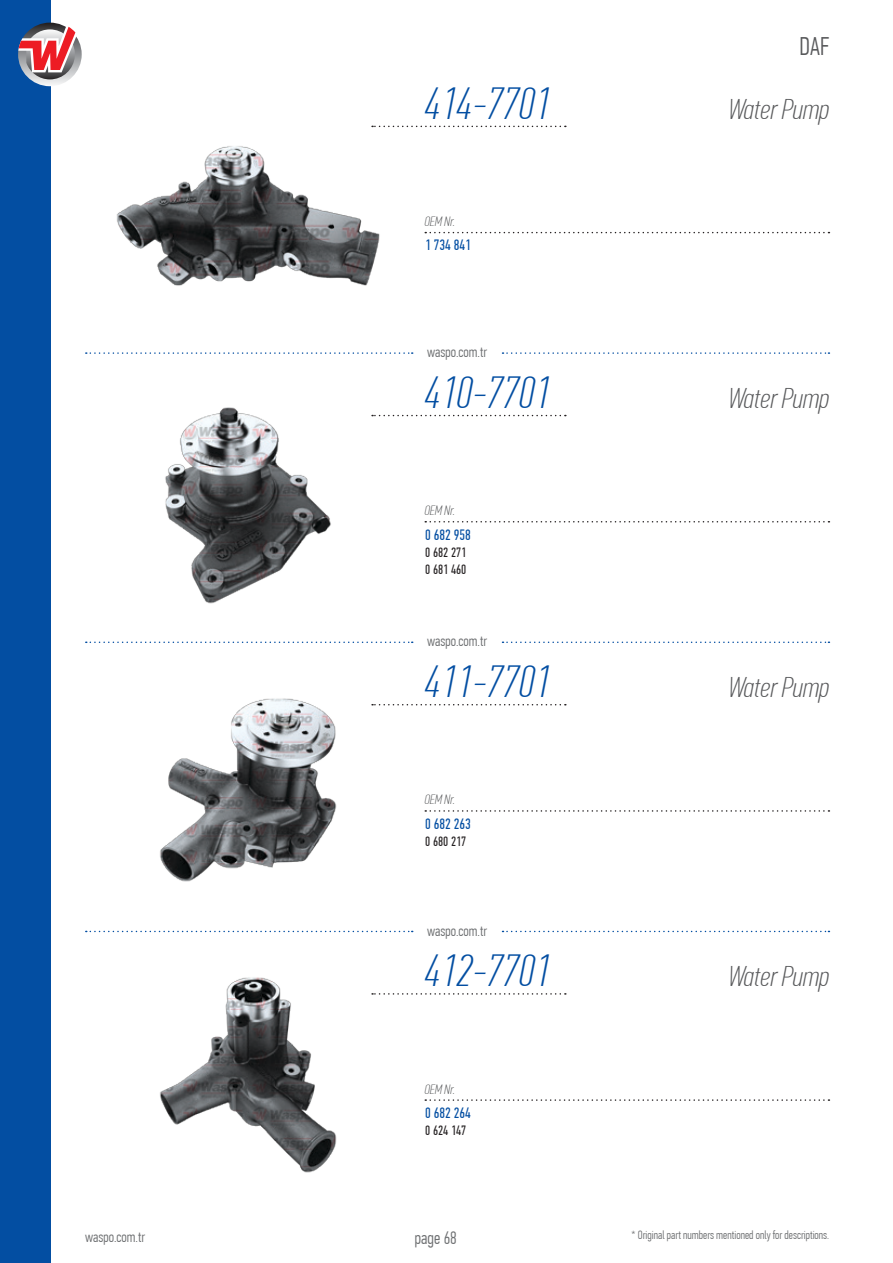
<style>
.page{position:relative;width:893px;height:1263px;background:#fff}
.page>*{position:absolute;margin:0;border:0;box-sizing:border-box;transform-origin:0 0}
.t1{font:italic 100 45px "PF Din Text Comp Pro";color:#034ea2}
.t2{font:italic 100 28.5px "PF Din Text Comp Pro";color:#58595b}
.t3{font:300 25.5px "PF Din Text Comp Pro";color:#58595b}
.t4{font:300 18px "PF Din Text Comp Pro";color:#6d6f71}
.t5{font:300 15px "PF Din Text Comp Pro";color:#6d6f71}
.t6{font:15px "PF Din Text Comp Pro";color:#034ea2}
.t7{font:13.5px/17px "PF Din Text Comp Pro";color:#231f20}
.t8{font:italic 100 13.5px "PF Din Text Comp Pro";color:#58595b}
.t9{font:300 12px "PF Din Text Comp Pro";color:#6d6f71}
</style>
<div class="page">
<div style="left:0;top:0;width:51px;height:1263px;background:#034ea2"></div>
<svg style="left:18px;top:23px;width:64px;height:63px"></svg>
<svg style="left:18px;top:26px;width:59px;height:53px;background:#b77c85"></svg>
<svg style="left:86px;top:931px;width:327px;height:1px"></svg>
<svg style="left:502px;top:931px;width:327px;height:1px"></svg>
<svg style="left:86px;top:641px;width:327px;height:2px"></svg>
<svg style="left:502px;top:641px;width:327px;height:2px"></svg>
<svg style="left:86px;top:352px;width:327px;height:2px"></svg>
<svg style="left:502px;top:352px;width:327px;height:2px"></svg>
<svg style="left:372px;top:126px;width:194px;height:1px"></svg>
<svg style="left:372px;top:415px;width:194px;height:1px"></svg>
<svg style="left:372px;top:704px;width:194px;height:1px"></svg>
<svg style="left:372px;top:993px;width:194px;height:2px"></svg>
<svg style="left:425px;top:232px;width:404px;height:1px"></svg>
<svg style="left:425px;top:521px;width:404px;height:1px"></svg>
<svg style="left:425px;top:810px;width:404px;height:2px"></svg>
<svg style="left:425px;top:1099px;width:404px;height:2px"></svg>
<img style="left:116px;top:146px;width:264px;height:140px">
<img style="left:165px;top:407px;width:166px;height:197px">
<img style="left:160px;top:698px;width:177px;height:184px">
<img style="left:160px;top:977px;width:177px;height:196px">
<h1 class="t1" style="left:424px;top:78px;width:127px">414-7701</h1>
<p class="t8" style="left:424px;top:214px;width:32px">OEM Nr.</p>
<p class="t6" style="left:425px;top:237px;width:47px">1 734 841</p>
<p class="t5" style="left:427px;top:343px;width:62px">waspo.com.tr</p>
<h1 class="t1" style="left:424px;top:367px;width:127px">410-7701</h1>
<p class="t8" style="left:424px;top:503px;width:32px">OEM Nr.</p>
<p class="t6" style="left:425px;top:526px;width:47px">0 682 958</p>
<p class="t7" style="left:425px;top:544px;width:43px">0 682 271<br>0 681 460</p>
<p class="t5" style="left:427px;top:633px;width:62px">waspo.com.tr</p>
<h1 class="t1" style="left:424px;top:656px;width:127px">411-7701</h1>
<p class="t8" style="left:424px;top:792px;width:32px">OEM Nr.</p>
<p class="t6" style="left:425px;top:815px;width:47px">0 682 263</p>
<p class="t7" style="left:425px;top:833px;width:43px">0 680 217</p>
<p class="t5" style="left:427px;top:922px;width:62px">waspo.com.tr</p>
<h1 class="t1" style="left:424px;top:945px;width:127px">412-7701</h1>
<p class="t8" style="left:424px;top:1081px;width:32px">OEM Nr.</p>
<p class="t6" style="left:425px;top:1104px;width:47px">0 682 264</p>
<p class="t7" style="left:425px;top:1122px;width:43px">0 624 147</p>
<h3 class="t3" style="left:800px;top:32px;width:31px">DAF</h3>
<h2 class="t2" style="left:728px;top:93px;width:103px">Water Pump</h2>
<h2 class="t2" style="left:728px;top:382px;width:103px">Water Pump</h2>
<h2 class="t2" style="left:728px;top:671px;width:103px">Water Pump</h2>
<h2 class="t2" style="left:728px;top:960px;width:103px">Water Pump</h2>
<p class="t5" style="left:85px;top:1228px;width:62px">waspo.com.tr</p>
<h3 class="t4" style="left:415px;top:1227px;width:44px">page 68</h3>
<p class="t9" style="left:632px;top:1228px;width:199px">* Original part numbers mentioned only for descriptions.</p>
</div>
